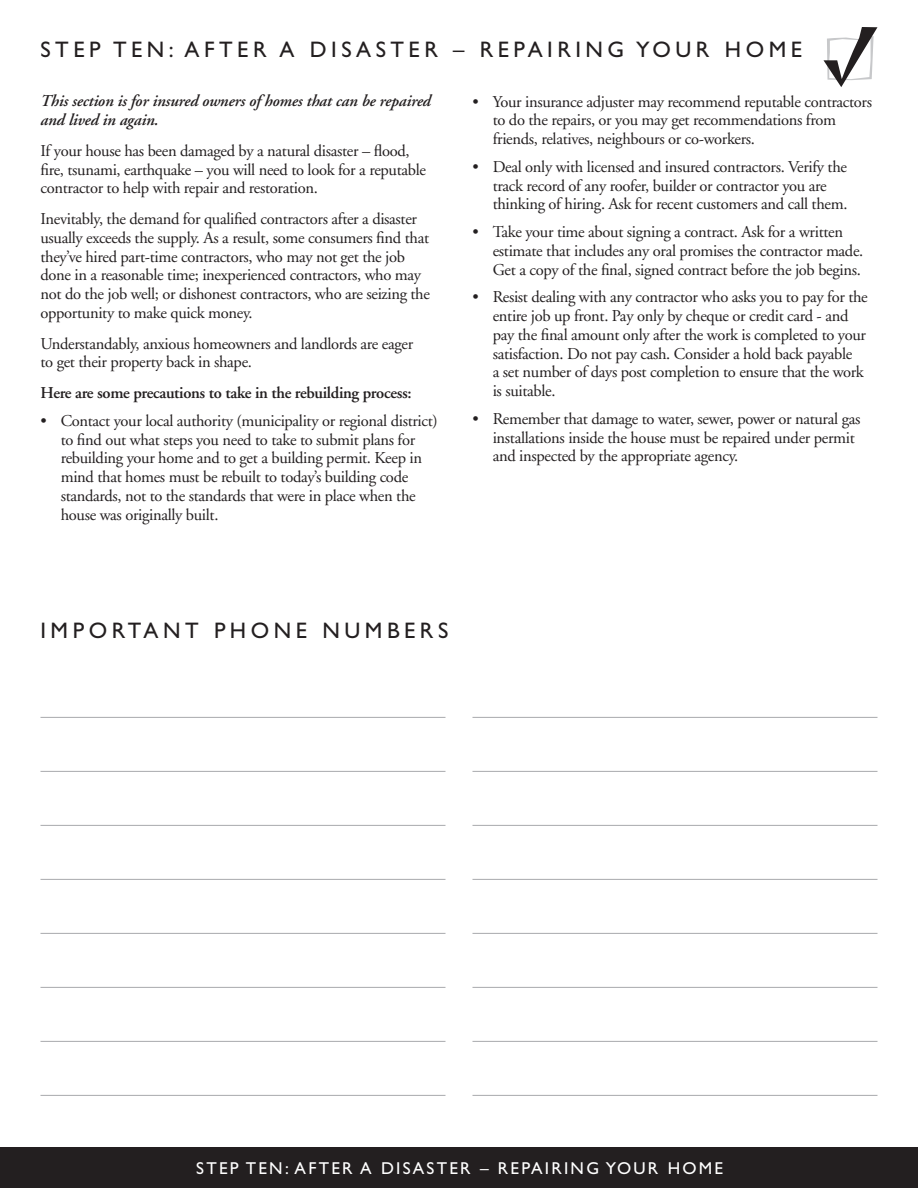
<style>
.page{position:relative;width:918px;height:1188px;background:#fff}
.page>*{position:absolute;margin:0;border:0;box-sizing:border-box;transform-origin:0 0}
.t1{font:22.5px "Gill Sans";letter-spacing:.2em;color:#231f20}
.t2{font:17.25px "Gill Sans";letter-spacing:.13em;color:#fff}
.t3{font:16.5px/18.8px "Adobe Garamond";letter-spacing:-.02em;color:#231f20}
.t4{font:italic 600 16.5px/18.8px "Adobe Garamond";letter-spacing:-.01em;color:#231f20}
.t5{font:600 16.5px "Adobe Garamond";letter-spacing:-.02em;color:#231f20}
</style>
<div class="page">
<svg style="left:824px;top:27px;width:54px;height:60px"></svg>
<div style="left:0;top:1148px;width:918px;height:40px;background:#231f20"></div>
<hr style="left:41px;top:717px;width:405px;height:1px;background:#a8a9ad">
<hr style="left:41px;top:771px;width:405px;height:1px;background:#a8a9ad">
<hr style="left:41px;top:825px;width:405px;height:1px;background:#a8a9ad">
<hr style="left:41px;top:879px;width:405px;height:1px;background:#a8a9ad">
<hr style="left:41px;top:933px;width:405px;height:1px;background:#a8a9ad">
<hr style="left:41px;top:987px;width:405px;height:1px;background:#a8a9ad">
<hr style="left:41px;top:1041px;width:405px;height:1px;background:#a8a9ad">
<hr style="left:41px;top:1095px;width:405px;height:1px;background:#a8a9ad">
<hr style="left:473px;top:717px;width:405px;height:1px;background:#a8a9ad">
<hr style="left:473px;top:771px;width:405px;height:1px;background:#a8a9ad">
<hr style="left:473px;top:825px;width:405px;height:1px;background:#a8a9ad">
<hr style="left:473px;top:879px;width:405px;height:1px;background:#a8a9ad">
<hr style="left:473px;top:933px;width:405px;height:1px;background:#a8a9ad">
<hr style="left:473px;top:987px;width:405px;height:1px;background:#a8a9ad">
<hr style="left:473px;top:1041px;width:405px;height:1px;background:#a8a9ad">
<hr style="left:473px;top:1095px;width:405px;height:1px;background:#a8a9ad">
<h1 class="t1" style="left:41px;top:37px;width:763px">STEP TEN: AFTER A DISASTER – REPAIRING YOUR HOME</h1>
<p class="t4" style="left:41px;top:92px;width:392px">This section is for insured owners of homes that can be repaired and lived in again.</p>
<p class="t3" style="left:41px;top:142px;width:387px">If your house has been damaged by a natural disaster – flood, fire, tsunami, earthquake – you will need to look for a reputable contractor to help with repair and restoration.</p>
<p class="t3" style="left:41px;top:210px;width:391px">Inevitably, the demand for qualified contractors after a disaster usually exceeds the supply. As a result, some consumers find that they’ve hired part-time contractors, who may not get the job done in a reasonable time; inexperienced contractors, who may not do the job well; or dishonest contractors, who are seizing the opportunity to make quick money.</p>
<p class="t3" style="left:41px;top:334px;width:374px">Understandably, anxious homeowners and landlords are eager to get their property back in shape.</p>
<p class="t5" style="left:41px;top:384px;width:373px">Here are some precautions to take in the rebuilding process:</p>
<p class="t3" style="left:61px;top:412px;width:379px;text-indent:-20px">• Contact your local authority (municipality or regional district) to find out what steps you need to take to submit plans for rebuilding your home and to get a building permit. Keep in mind that homes must be rebuilt to today’s building code standards, not to the standards that were in place when the house was originally built.</p>
<p class="t3" style="left:493px;top:92px;width:381px;text-indent:-20px">• Your insurance adjuster may recommend reputable contractors to do the repairs, or you may get recommendations from friends, relatives, neighbours or co-workers.</p>
<p class="t3" style="left:493px;top:158px;width:356px;text-indent:-20px">• Deal only with licensed and insured contractors. Verify the track record of any roofer, builder or contractor you are thinking of hiring. Ask for recent customers and call them.</p>
<p class="t3" style="left:493px;top:223px;width:372px;text-indent:-20px">• Take your time about signing a contract. Ask for a written estimate that includes any oral promises the contractor made.<br>Get a copy of the final, signed contract before the job begins.</p>
<p class="t3" style="left:493px;top:288px;width:377px;text-indent:-20px">• Resist dealing with any contractor who asks you to pay for the entire job up front. Pay only by cheque or credit card - and pay the final amount only after the work is completed to your satisfaction. Do not pay cash. Consider a hold back payable<br>a set number of days post completion to ensure that the work is suitable.</p>
<p class="t3" style="left:493px;top:410px;width:369px;text-indent:-20px">• Remember that damage to water, sewer, power or natural gas installations inside the house must be repaired under permit and inspected by the appropriate agency.</p>
<h1 class="t1" style="left:41px;top:617px;width:30px">IMPORTANT</h1>
<h1 class="t1" style="left:214px;top:617px;width:36px">PHONE</h1>
<h1 class="t1" style="left:322px;top:617px;width:41px">NUMBERS</h1>
<p class="t2" style="left:196px;top:1158px;width:529px">STEP TEN: AFTER A DISASTER – REPAIRING YOUR HOME</p>
</div>
